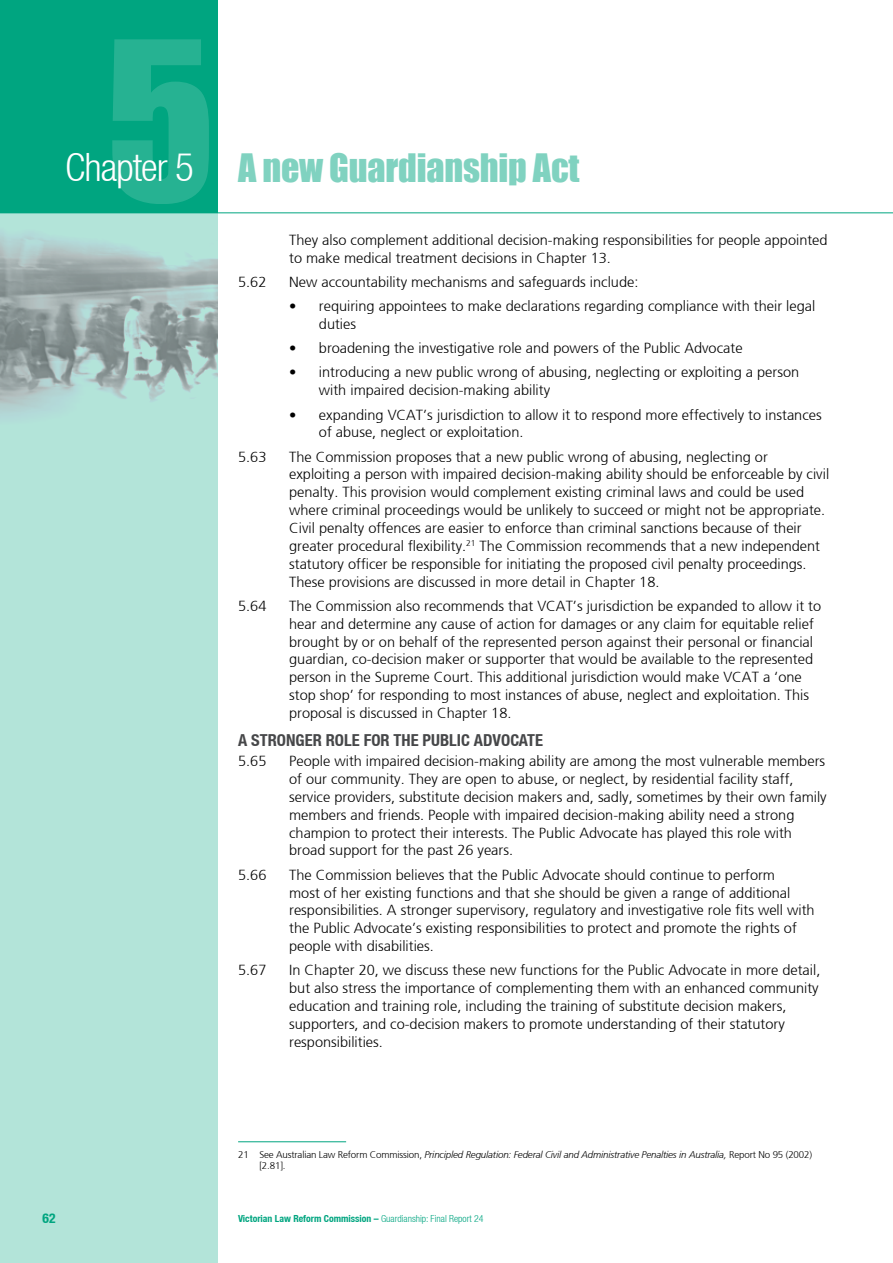
<style>
.page{position:relative;width:893px;height:1263px;background:#fff}
.page>*{position:absolute;margin:0;border:0;box-sizing:border-box;transform-origin:0 0}
.t1{font:204.6px "Impact";color:#fff}
.t2{font:300 condensed 39px "Helvetica Neue LT";letter-spacing:-.025em;color:#fff}
.t3{font:36px "Impact";letter-spacing:-.005em;color:#80d2c0}
.t4{font:700 condensed 16.5px "Helvetica Neue LT";color:#464749}
.t5{font:300 14.55px/17.9px "Frutiger";color:#000}
.t6{font:700 condensed 13.5px "Helvetica Neue LT";color:#00a580}
.t7{font:italic 300 9.75px/11.7px "Frutiger";letter-spacing:-.015em;color:#000}
.t8{font:700 condensed 9.75px "Helvetica Neue LT";color:#00a580}
.s1{font-style:normal}
.s2{font-weight:300}
</style>
<div class="page">
<div style="left:0;top:191px;width:217px;height:1072px;background:#b3e4d9"></div>
<div style="left:0;top:0;width:217px;height:213px;background:#00a580"></div>
<hr style="left:0;top:213px;width:893px;height:1px;background:#00a580">
<img style="left:0;top:213px;width:217px;height:205px">
<hr style="left:238px;top:1141px;width:108px;height:1px;background:#00a580">
<h1 class="t1" style="left:106px;top:-38px;width:111px">5</h1>
<h2 class="t2" style="left:65px;top:145px;width:130px">Chapter 5</h2>
<h3 class="t3" style="left:238px;top:139px;width:343px">A new Guardianship Act</h3>
<p class="t5" style="left:289px;top:231px;width:540px">They also complement additional decision-making responsibilities for people appointed to make medical treatment decisions in Chapter 13.</p>
<p class="t5" style="left:238px;top:273px;width:30px">5.62</p>
<p class="t5" style="left:289px;top:273px;width:351px">New accountability mechanisms and safeguards include:</p>
<p class="t5" style="left:319px;top:297px;width:498px;text-indent:-30px">• requiring appointees to make declarations regarding compliance with their legal duties</p>
<p class="t5" style="left:289px;top:339px;width:455px">• broadening the investigative role and powers of the Public Advocate</p>
<p class="t5" style="left:319px;top:364px;width:482px;text-indent:-30px">• introducing a new public wrong of abusing, neglecting or exploiting a person with impaired decision-making ability</p>
<p class="t5" style="left:319px;top:406px;width:504px;text-indent:-30px">• expanding VCAT’s jurisdiction to allow it to respond more effectively to instances of abuse, neglect or exploitation.</p>
<p class="t5" style="left:238px;top:448px;width:30px">5.63</p>
<p class="t5" style="left:289px;top:448px;width:542px">The Commission proposes that a new public wrong of abusing, neglecting or exploiting a person with impaired decision-making ability should be enforceable by civil penalty. This provision would complement existing criminal laws and could be used where criminal proceedings would be unlikely to succeed or might not be appropriate.<br>Civil penalty offences are easier to enforce than criminal sanctions because of their greater procedural flexibility.<sup>21</sup> The Commission recommends that a new independent statutory officer be responsible for initiating the proposed civil penalty proceedings.<br>These provisions are discussed in more detail in Chapter 18.</p>
<p class="t5" style="left:238px;top:597px;width:30px">5.64</p>
<p class="t5" style="left:289px;top:597px;width:533px">The Commission also recommends that VCAT’s jurisdiction be expanded to allow it to hear and determine any cause of action for damages or any claim for equitable relief brought by or on behalf of the represented person against their personal or financial guardian, co-decision maker or supporter that would be available to the represented person in the Supreme Court. This additional jurisdiction would make VCAT a ‘one stop shop’ for responding to most instances of abuse, neglect and exploitation. This proposal is discussed in Chapter 18.</p>
<p class="t4" style="left:238px;top:730px;width:67px">A STRONGER</p>
<p class="t4" style="left:326px;top:730px;width:77px">ROLE FOR THE</p>
<p class="t4" style="left:423px;top:730px;width:97px">PUBLIC ADVOCATE</p>
<p class="t5" style="left:238px;top:752px;width:30px">5.65</p>
<p class="t5" style="left:289px;top:752px;width:539px">People with impaired decision-making ability are among the most vulnerable members of our community. They are open to abuse, or neglect, by residential facility staff, service providers, substitute decision makers and, sadly, sometimes by their own family members and friends. People with impaired decision-making ability need a strong champion to protect their interests. The Public Advocate has played this role with broad support for the past 26 years.</p>
<p class="t5" style="left:238px;top:866px;width:30px">5.66</p>
<p class="t5" style="left:289px;top:866px;width:527px">The Commission believes that the Public Advocate should continue to perform<br>most of her existing functions and that she should be given a range of additional responsibilities. A stronger supervisory, regulatory and investigative role fits well with the Public Advocate’s existing responsibilities to protect and promote the rights of people with disabilities.</p>
<p class="t5" style="left:238px;top:961px;width:30px">5.67</p>
<p class="t5" style="left:289px;top:961px;width:533px">In Chapter 20, we discuss these new functions for the Public Advocate in more detail, but also stress the importance of complementing them with an enhanced community education and training role, including the training of substitute decision makers, supporters, and co-decision makers to promote understanding of their statutory responsibilities.</p>
<p class="t7" style="left:259px;top:1148px;width:554px;text-indent:-21px"><span class="s1">21 See Australian Law Reform Commission,</span> Principled Regulation: Federal Civil and Administrative Penalties in Australia, <span class="s1">Report No 95 (2002) [2.81].</span></p>
<p class="t6" style="left:43px;top:1209px;width:14px">62</p>
<p class="t8" style="left:238px;top:1213px;width:247px">VICTORIAN LAW REFORM COMMISSION – <span class="s2">Guardianship: Final Report 24</span></p>
</div>
